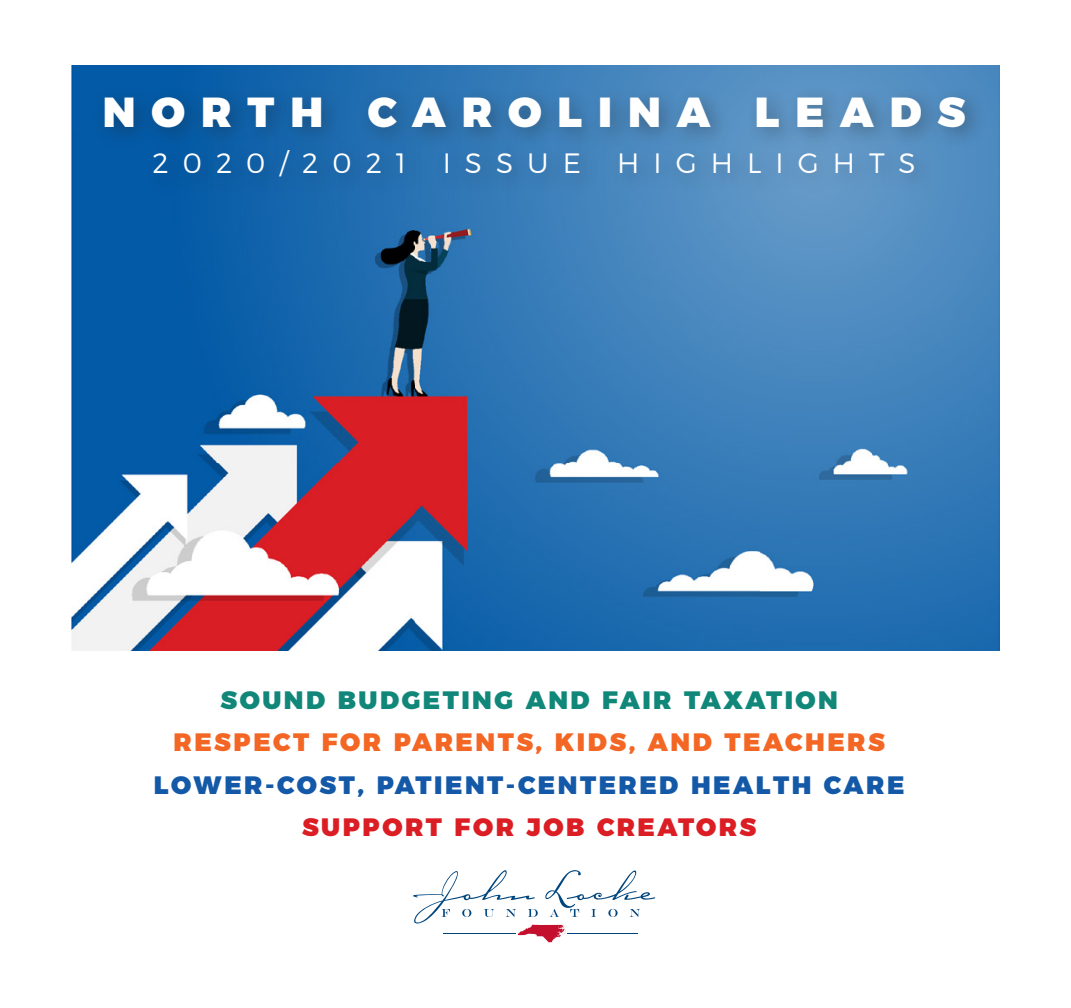
<style>
.page{position:relative;width:1071px;height:1008px;background:#fff}
.page>*{position:absolute;margin:0;border:0;box-sizing:border-box;transform-origin:0 0}
.t1{font:900 42px "Montserrat";letter-spacing:.38em;color:#fff}
.t2{font:300 28px "Montserrat";letter-spacing:.5em;color:#fff}
.t3{font:900 25.2px "Montserrat";letter-spacing:.1em;color:#1359a7}
.t4{font:900 25.2px "Montserrat";letter-spacing:.1em;color:#f36624}
.t5{font:900 25.2px "Montserrat";letter-spacing:.1em;color:#108779}
.t6{font:900 25.2px "Montserrat";letter-spacing:.1em;color:#db1d24}
</style>
<div class="page">
<img style="left:72px;top:463px;width:688px;height:188px">
<img style="left:760px;top:65px;width:239px;height:586px">
<img style="left:72px;top:65px;width:689px;height:398px">
<svg style="left:413px;top:870px;width:242px;height:73px"></svg>
<div style="left:93px;top:85px;width:895px;height:113px;background:#231f20;opacity:.33"></div>
<p class="t1" style="left:103px;top:77px;width:864px">NORTH CAROLINA LEADS</p>
<p class="t2" style="left:153px;top:141px;width:255px">2020/2021</p>
<p class="t2" style="left:443px;top:141px;width:140px">ISSUE</p>
<p class="t2" style="left:617px;top:141px;width:300px">HIGHLIGHTS</p>
<p class="t5" style="left:220px;top:679px;width:619px">SOUND BUDGETING AND FAIR TAXATION</p>
<p class="t4" style="left:174px;top:721px;width:713px">RESPECT FOR PARENTS, KIDS, AND TEACHERS</p>
<p class="t3" style="left:154px;top:763px;width:752px">LOWER-COST, PATIENT-CENTERED HEALTH CARE</p>
<p class="t6" style="left:302px;top:806px;width:456px">SUPPORT FOR JOB CREATORS</p>
</div>
